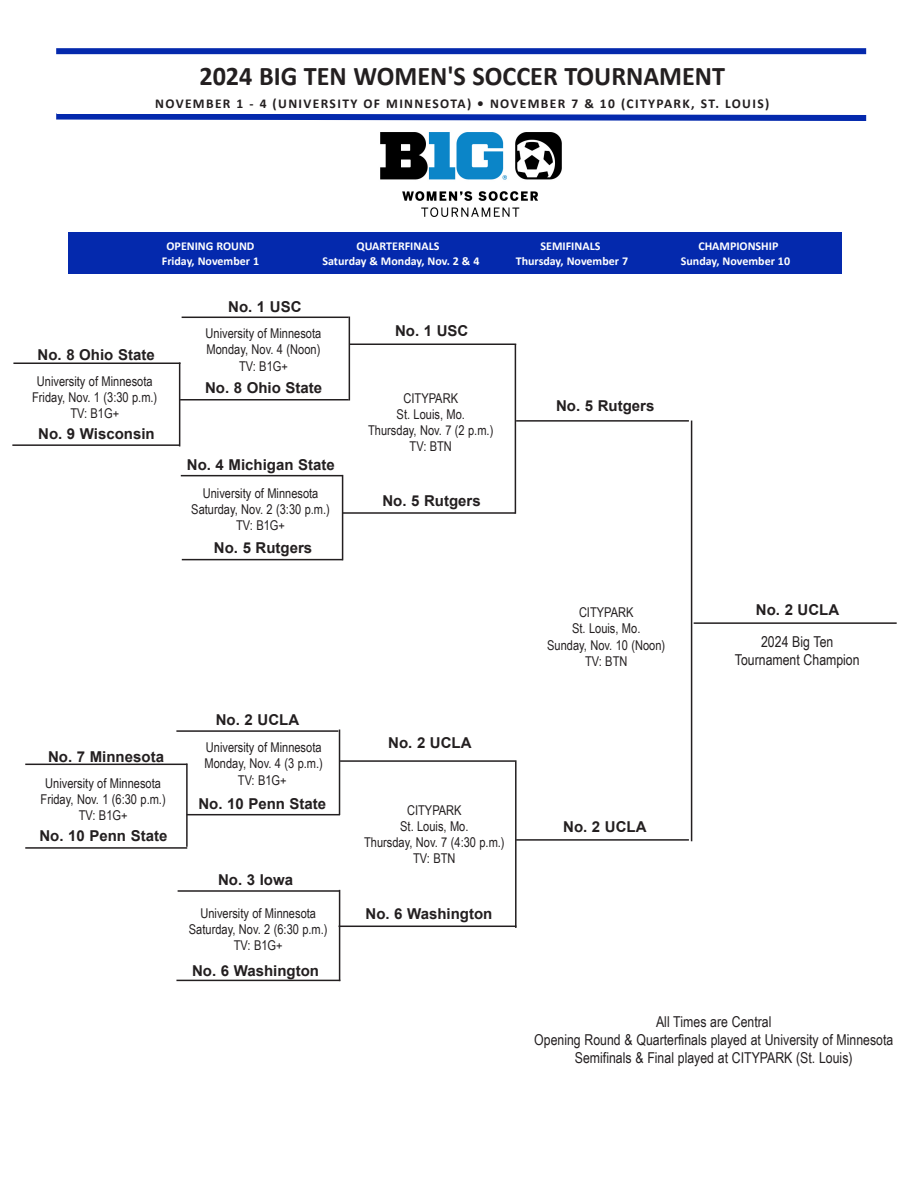
<style>
.page{position:relative;width:918px;height:1188px;background:#fff}
.page>*{position:absolute;margin:0;border:0;box-sizing:border-box;transform-origin:0 0}
.t1{font:700 27px "Calibri";color:#231f20}
.t2{font:700 15px "Arial";color:#231f20}
.t3{font:15px "Arial Narrow";color:#231f20}
.t4{font:13.5px "Arial Narrow";color:#231f20}
.t5{font:700 13.5px "Calibri";letter-spacing:.1em;color:#231f20}
.t6{font:700 12px "Calibri";color:#fff}
</style>
<div class="page">
<hr style="left:176px;top:730px;width:162px;height:2px;background:#231f20">
<hr style="left:187px;top:814px;width:153px;height:1px;background:#231f20">
<hr style="left:342px;top:475px;width:1px;height:85px;background:#231f20">
<hr style="left:178px;top:890px;width:162px;height:2px;background:#231f20">
<hr style="left:176px;top:980px;width:164px;height:1px;background:#231f20">
<hr style="left:339px;top:890px;width:1px;height:91px;background:#231f20">
<hr style="left:350px;top:344px;width:166px;height:1px;background:#231f20">
<hr style="left:343px;top:512px;width:172px;height:2px;background:#231f20">
<hr style="left:515px;top:344px;width:1px;height:170px;background:#231f20">
<hr style="left:340px;top:760px;width:175px;height:2px;background:#231f20">
<hr style="left:339px;top:926px;width:177px;height:1px;background:#231f20">
<hr style="left:515px;top:760px;width:2px;height:168px;background:#231f20">
<hr style="left:516px;top:420px;width:173px;height:2px;background:#231f20">
<hr style="left:516px;top:839px;width:173px;height:2px;background:#231f20">
<hr style="left:691px;top:421px;width:1px;height:420px;background:#231f20">
<hr style="left:694px;top:622px;width:203px;height:2px;background:#231f20">
<hr style="left:339px;top:730px;width:1px;height:85px;background:#231f20">
<hr style="left:182px;top:559px;width:161px;height:1px;background:#231f20">
<hr style="left:181px;top:475px;width:162px;height:1px;background:#231f20">
<img style="left:380px;top:132px;width:182px;height:85px">
<hr style="left:180px;top:399px;width:169px;height:2px;background:#231f20">
<hr style="left:349px;top:317px;width:1px;height:84px;background:#231f20">
<hr style="left:182px;top:317px;width:167px;height:1px;background:#231f20">
<div style="left:56px;top:48px;width:810px;height:6px;background:#0429ad"></div>
<svg style="left:56px;top:113px;width:811px;height:8px"></svg>
<div style="left:57px;top:93px;width:810px;height:21px;background:#fff"></div>
<div style="left:68px;top:232px;width:773px;height:41px;background:#0429ad"></div>
<hr style="left:179px;top:363px;width:1px;height:83px;background:#231f20">
<hr style="left:13px;top:363px;width:168px;height:1px;background:#231f20">
<hr style="left:12px;top:444px;width:167px;height:2px;background:#231f20">
<hr style="left:25px;top:764px;width:162px;height:1px;background:#231f20">
<hr style="left:25px;top:847px;width:162px;height:2px;background:#231f20">
<hr style="left:186px;top:764px;width:2px;height:83px;background:#231f20">
<p class="t1" style="left:199px;top:57px;width:527px">2024 BIG TEN WOMEN'S SOCCER TOURNAMENT</p>
<p class="t5" style="left:155px;top:94px;width:616px">NOVEMBER 1 - 4 (UNIVERSITY OF MINNESOTA) • NOVEMBER 7 &amp; 10 (CITYPARK, ST. LOUIS)</p>
<p class="t6" style="left:167px;top:238px;width:90px">OPENING ROUND</p>
<p class="t6" style="left:357px;top:238px;width:84px">QUARTERFINALS</p>
<p class="t6" style="left:541px;top:238px;width:61px">SEMIFINALS</p>
<p class="t6" style="left:698px;top:238px;width:82px">CHAMPIONSHIP</p>
<p class="t6" style="left:162px;top:252px;width:99px">Friday, November 1</p>
<p class="t6" style="left:323px;top:252px;width:158px">Saturday &amp; Monday, Nov. 2 &amp; 4</p>
<p class="t6" style="left:516px;top:252px;width:114px">Thursday, November 7</p>
<p class="t6" style="left:681px;top:252px;width:111px">Sunday, November 10</p>
<p class="t2" style="left:38px;top:344px;width:119px">No. 8 Ohio State</p>
<p class="t4" style="left:37px;top:371px;width:117px">University of Minnesota</p>
<p class="t4" style="left:32px;top:388px;width:127px">Friday, Nov. 1 (3:30 p.m.)</p>
<p class="t4" style="left:70px;top:404px;width:50px">TV: B1G+</p>
<p class="t2" style="left:38px;top:424px;width:118px">No. 9 Wisconsin</p>
<p class="t2" style="left:228px;top:297px;width:75px">No. 1 USC</p>
<p class="t4" style="left:206px;top:324px;width:117px">University of Minnesota</p>
<p class="t4" style="left:207px;top:340px;width:115px">Monday, Nov. 4 (Noon)</p>
<p class="t4" style="left:239px;top:356px;width:50px">TV: B1G+</p>
<p class="t2" style="left:205px;top:378px;width:119px">No. 8 Ohio State</p>
<p class="t2" style="left:187px;top:455px;width:149px">No. 4 Michigan State</p>
<p class="t4" style="left:203px;top:483px;width:117px">University of Minnesota</p>
<p class="t4" style="left:191px;top:499px;width:140px">Saturday, Nov. 2 (3:30 p.m.)</p>
<p class="t4" style="left:236px;top:516px;width:50px">TV: B1G+</p>
<p class="t2" style="left:214px;top:538px;width:100px">No. 5 Rutgers</p>
<p class="t2" style="left:395px;top:321px;width:75px">No. 1 USC</p>
<p class="t4" style="left:404px;top:388px;width:56px">CITYPARK</p>
<p class="t4" style="left:397px;top:404px;width:70px">St. Louis, Mo.</p>
<p class="t4" style="left:368px;top:421px;width:127px">Thursday, Nov. 7 (2 p.m.)</p>
<p class="t4" style="left:410px;top:437px;width:44px">TV: BTN</p>
<p class="t2" style="left:382px;top:491px;width:100px">No. 5 Rutgers</p>
<p class="t2" style="left:48px;top:747px;width:117px">No. 7 Minnesota</p>
<p class="t4" style="left:45px;top:773px;width:117px">University of Minnesota</p>
<p class="t4" style="left:41px;top:790px;width:127px">Friday, Nov. 1 (6:30 p.m.)</p>
<p class="t4" style="left:79px;top:806px;width:50px">TV: B1G+</p>
<p class="t2" style="left:39px;top:826px;width:129px">No. 10 Penn State</p>
<p class="t2" style="left:216px;top:710px;width:85px">No. 2 UCLA</p>
<p class="t4" style="left:206px;top:738px;width:117px">University of Minnesota</p>
<p class="t4" style="left:205px;top:754px;width:120px">Monday, Nov. 4 (3 p.m.)</p>
<p class="t4" style="left:238px;top:770px;width:50px">TV: B1G+</p>
<p class="t2" style="left:198px;top:794px;width:129px">No. 10 Penn State</p>
<p class="t2" style="left:218px;top:870px;width:77px">No. 3 Iowa</p>
<p class="t4" style="left:200px;top:903px;width:117px">University of Minnesota</p>
<p class="t4" style="left:189px;top:919px;width:140px">Saturday, Nov. 2 (6:30 p.m.)</p>
<p class="t4" style="left:234px;top:935px;width:50px">TV: B1G+</p>
<p class="t2" style="left:192px;top:961px;width:128px">No. 6 Washington</p>
<p class="t2" style="left:388px;top:733px;width:85px">No. 2 UCLA</p>
<p class="t4" style="left:407px;top:800px;width:56px">CITYPARK</p>
<p class="t4" style="left:400px;top:816px;width:70px">St. Louis, Mo.</p>
<p class="t4" style="left:364px;top:833px;width:142px">Thursday, Nov. 7 (4:30 p.m.)</p>
<p class="t4" style="left:413px;top:849px;width:44px">TV: BTN</p>
<p class="t2" style="left:366px;top:903px;width:128px">No. 6 Washington</p>
<p class="t2" style="left:556px;top:396px;width:100px">No. 5 Rutgers</p>
<p class="t4" style="left:579px;top:603px;width:56px">CITYPARK</p>
<p class="t4" style="left:572px;top:619px;width:70px">St. Louis, Mo.</p>
<p class="t4" style="left:547px;top:635px;width:120px">Sunday, Nov. 10 (Noon)</p>
<p class="t4" style="left:585px;top:651px;width:44px">TV: BTN</p>
<p class="t2" style="left:563px;top:817px;width:85px">No. 2 UCLA</p>
<p class="t2" style="left:756px;top:600px;width:85px">No. 2 UCLA</p>
<p class="t3" style="left:761px;top:631px;width:74px">2024 Big Ten</p>
<p class="t3" style="left:735px;top:649px;width:126px">Tournament Champion</p>
<p class="t3" style="left:656px;top:1011px;width:117px">All Times are Central</p>
<p class="t3" style="left:534px;top:1029px;width:360px">Opening Round &amp; Quarterfinals played at University of Minnesota</p>
<p class="t3" style="left:575px;top:1047px;width:279px">Semifinals &amp; Final played at CITYPARK (St. Louis)</p>
</div>
